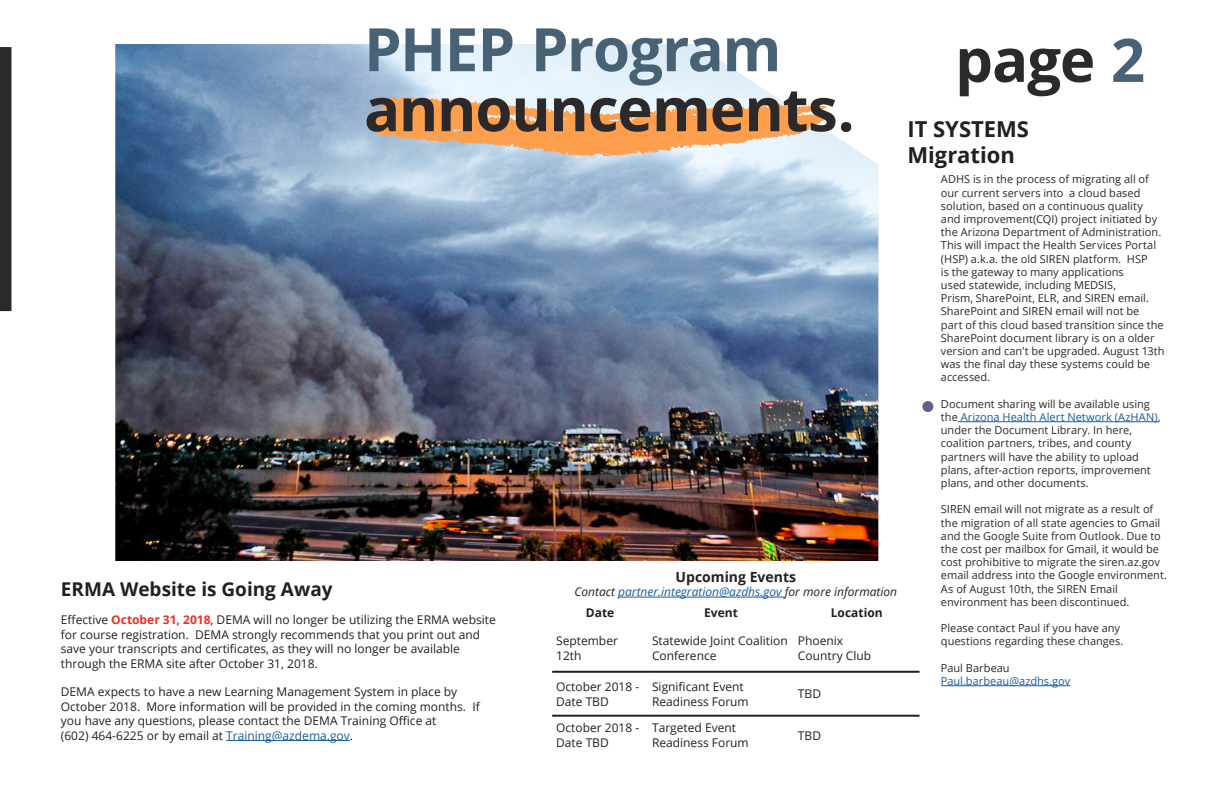
<style>
.page{position:relative;width:1224px;height:792px;background:#fff}
.page>*{position:absolute;margin:0;border:0;box-sizing:border-box;transform-origin:0 0}
.Yellow_Left{font:700 60px "Open Sans";letter-spacing:-.02em;color:#2b292a}
.Yellow_Left-2{font:700 60px "Open Sans";letter-spacing:-.02em;color:#486275}
.Grey_Left{font:700 60px "Open Sans";color:#2b292a}
.t1{font:700 22px "Open Sans";color:#231f20}
.t2{font:700 19px "Open Sans";color:#231f20}
.t3{font:700 14px "Open Sans";color:#231f20}
.t4{font:12px/14.4px "Open Sans";color:#231f20}
.t5{font:italic 12px "Open Sans";color:#175d9e}
.t6{font:700 12px "Open Sans";color:#231f20}
._11pt_Left__grey_97{font:11px/13.2px "Open Sans";color:#2b292a}
._11pt_Left__grey_97-2{font:11px "Open Sans";color:#175d9e}
.s1{font-weight:700;color:#ee2e22}
.s2{color:#175d9e}
.s3{color:#231f20}
.s4{color:#486275}
</style>
<div class="page">
<img style="left:115px;top:44px;width:763px;height:517px">
<div style="left:0;top:47px;width:11px;height:264px;background:#2b292a"></div>
<hr style="left:552px;top:671px;width:96px;height:2px;background:#231f20">
<hr style="left:648px;top:671px;width:146px;height:2px;background:#231f20">
<hr style="left:794px;top:671px;width:126px;height:2px;background:#231f20">
<hr style="left:552px;top:715px;width:96px;height:2px;background:#231f20">
<hr style="left:648px;top:715px;width:146px;height:2px;background:#231f20">
<hr style="left:794px;top:715px;width:126px;height:2px;background:#231f20">
<hr style="left:618px;top:597px;width:167px;height:1px;background:#175d9e">
<div style="left:922px;top:401px;width:11px;height:11px;background:#626286;border-radius:50%"></div>
<hr style="left:958px;top:421px;width:200px;height:1px;background:#175d9e">
<hr style="left:941px;top:685px;width:129px;height:1px;background:#175d9e">
<svg style="left:371px;top:44px;width:457px;height:190px;background:#d1cecc"></svg>
<hr style="left:226px;top:740px;width:124px;height:1px;background:#175d9e">
<p class="Yellow_Left-2" style="left:364px;top:7px;width:419px">PHEP Program</p>
<p class="Yellow_Left" style="left:364px;top:67px;width:492px">announcements.</p>
<p class="t2" style="left:61px;top:575px;width:273px">ERMA Website is Going Away</p>
<p class="t4" style="left:61px;top:613px;width:436px">Effective <span class="s1">October 31, 2018</span>, DEMA will no longer be utilizing the ERMA website for course registration. DEMA strongly recommends that you print out and save your transcripts and certificates, as they will no longer be available through the ERMA site after October 31, 2018.</p>
<p class="t4" style="left:61px;top:685px;width:420px">DEMA expects to have a new Learning Management System in place by<br>October 2018. More information will be provided in the coming months. If you have any questions, please contact the DEMA Training Office at</p>
<p class="t4" style="left:61px;top:728px;width:294px">(602) 464-6225 or by email at <span class="s2">Training@azdema.gov</span>.</p>
<p class="t3" style="left:676px;top:567px;width:122px">Upcoming Events</p>
<p class="t5" style="left:574px;top:584px;width:324px"><span class="s3">Contact</span> partner.integration@azdhs.gov <span class="s3">for more information</span></p>
<p class="t6" style="left:586px;top:604px;width:30px">Date</p>
<p class="t6" style="left:704px;top:604px;width:35px">Event</p>
<p class="t6" style="left:831px;top:604px;width:53px">Location</p>
<p class="t4" style="left:556px;top:633px;width:63px">September<br>12th</p>
<p class="t4" style="left:652px;top:633px;width:137px">Statewide Joint Coalition<br>Conference</p>
<p class="t4" style="left:798px;top:633px;width:47px">Phoenix</p>
<p class="t4" style="left:798px;top:648px;width:75px">Country Club</p>
<p class="t4" style="left:556px;top:679px;width:85px">October 2018 -<br>Date TBD</p>
<p class="t4" style="left:652px;top:679px;width:98px">Significant Event<br>Readiness Forum</p>
<p class="t4" style="left:798px;top:686px;width:25px">TBD</p>
<p class="t4" style="left:556px;top:721px;width:85px">October 2018 -<br>Date TBD</p>
<p class="t4" style="left:652px;top:721px;width:98px">Targeted Event<br>Readiness Forum</p>
<p class="t4" style="left:798px;top:728px;width:25px">TBD</p>
<p class="Grey_Left" style="left:955px;top:18px;width:192px">page <span class="s4">2</span></p>
<p class="t1" style="left:907px;top:113px;width:123px">IT SYSTEMS</p>
<p class="t1" style="left:907px;top:139px;width:109px">Migration</p>
<p class="_11pt_Left__grey_97" style="left:941px;top:172px;width:225px">ADHS is in the process of migrating all of our current servers into a cloud based solution, based on a continuous quality and improvement(CQI) project initiated by the Arizona Department of Administration.<br>This will impact the Health Services Portal (HSP) a.k.a. the old SIREN platform. HSP<br>is the gateway to many applications<br>used statewide, including MEDSIS,<br>Prism, SharePoint, ELR, and SIREN email.<br>SharePoint and SIREN email will not be<br>part of this cloud based transition since the SharePoint document library is on a older version and can’t be upgraded. August 13th was the final day these systems could be accessed.</p>
<p class="_11pt_Left__grey_97" style="left:941px;top:397px;width:221px">Document sharing will be available using the <span class="s2">Arizona Health Alert Network (AzHAN)</span>, under the Document Library. In here, coalition partners, tribes, and county partners will have the ability to upload plans, after-action reports, improvement plans, and other documents.</p>
<p class="_11pt_Left__grey_97" style="left:941px;top:502px;width:228px">SIREN email will not migrate as a result of the migration of all state agencies to Gmail and the Google Suite from Outlook. Due to the cost per mailbox for Gmail, it would be cost prohibitive to migrate the siren.az.gov email address into the Google environment.<br>As of August 10th, the SIREN Email environment has been discontinued.</p>
<p class="_11pt_Left__grey_97" style="left:941px;top:621px;width:184px">Please contact Paul if you have any questions regarding these changes.</p>
<p class="_11pt_Left__grey_97" style="left:941px;top:661px;width:70px">Paul Barbeau</p>
<p class="_11pt_Left__grey_97-2" style="left:941px;top:673px;width:131px">Paul.barbeau@azdhs.gov</p>
</div>
